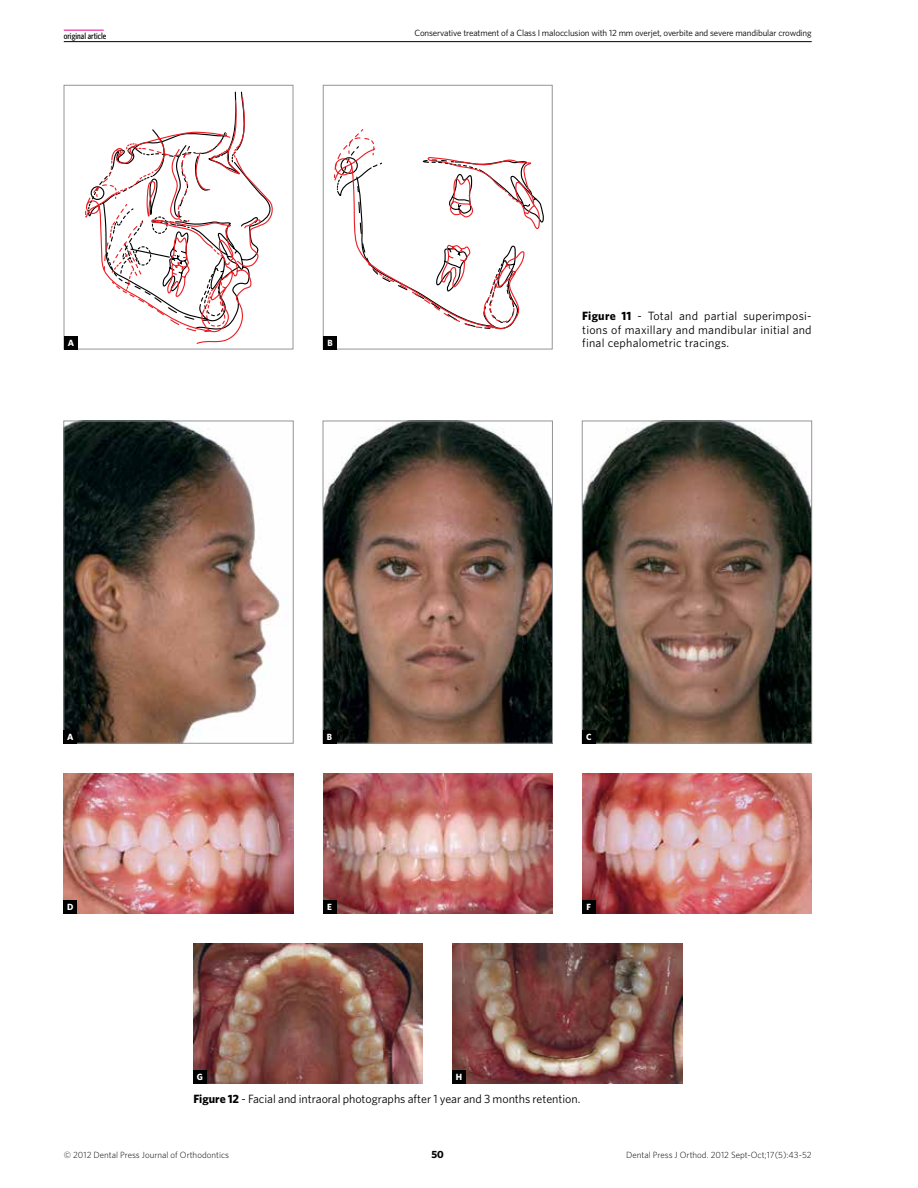
<style>
.page{position:relative;width:918px;height:1188px;background:#fff}
.page>*{position:absolute;margin:0;border:0;box-sizing:border-box;transform-origin:0 0}
.t1{font:12px/13.5px "Whitney";color:#000;text-align:justify}
.t2{font:700 10.5px "Whitney";color:#000}
.t3{font:9px "Whitney";letter-spacing:-.015em;color:#000}
.t4{font:300 9px "Whitney";color:#000}
.t5{font:500 9px "Whitney Condensed";color:#000}
.t6{font:700 9px "Whitney";color:#fff}
.s1{font-weight:700}
</style>
<div class="page">
<div style="left:323px;top:85px;width:229px;height:264px;border:1px solid #939598"></div>
<div style="left:64px;top:85px;width:229px;height:264px;border:1px solid #939598"></div>
<svg style="left:152px;top:96px;width:121px;height:248px"></svg>
<svg style="left:85px;top:132px;width:154px;height:201px"></svg>
<svg style="left:334px;top:129px;width:210px;height:201px"></svg>
<div style="left:64px;top:336px;width:14px;height:13px;background:#000"></div>
<div style="left:324px;top:336px;width:13px;height:13px;background:#000"></div>
<img style="left:66px;top:423px;width:214px;height:318px">
<img style="left:325px;top:423px;width:226px;height:318px">
<div style="left:323px;top:421px;width:230px;height:322px;border:1px solid #939598"></div>
<img style="left:584px;top:423px;width:226px;height:318px">
<div style="left:582px;top:421px;width:230px;height:322px;border:1px solid #939598"></div>
<img style="left:64px;top:773px;width:229px;height:140px">
<img style="left:193px;top:943px;width:230px;height:141px">
<img style="left:323px;top:773px;width:229px;height:140px">
<img style="left:453px;top:943px;width:229px;height:141px">
<img style="left:582px;top:773px;width:230px;height:140px">
<div style="left:64px;top:730px;width:13px;height:13px;background:#000"></div>
<div style="left:64px;top:900px;width:13px;height:13px;background:#000"></div>
<div style="left:193px;top:1070px;width:13px;height:13px;background:#000"></div>
<div style="left:323px;top:730px;width:13px;height:13px;background:#000"></div>
<div style="left:323px;top:900px;width:13px;height:13px;background:#000"></div>
<div style="left:452px;top:1070px;width:14px;height:13px;background:#000"></div>
<div style="left:582px;top:730px;width:13px;height:13px;background:#000"></div>
<div style="left:582px;top:900px;width:13px;height:13px;background:#000"></div>
<hr style="left:64px;top:30px;width:40px;height:1px;background:#ec008c">
<hr style="left:64px;top:41px;width:748px;height:1px;background:#000">
<p class="t5" style="left:64px;top:31px;width:44px">original article</p>
<p class="t3" style="left:414px;top:28px;width:399px">Conservative treatment of a Class I malocclusion with 12 mm overjet, overbite and severe mandibular crowding</p>
<p class="t6" style="left:68px;top:337px;width:8px">A</p>
<p class="t6" style="left:328px;top:337px;width:7px">B</p>
<p class="t1" style="left:582px;top:309px;width:231px"><span class="s1">Figure 11</span> - Total and partial superimposi&shy;tions of maxillary and mandibular initial and final cephalometric tracings.</p>
<p class="t6" style="left:67px;top:732px;width:8px">A</p>
<p class="t6" style="left:67px;top:901px;width:8px">D</p>
<p class="t6" style="left:197px;top:1071px;width:8px">G</p>
<p class="t6" style="left:327px;top:732px;width:7px">B</p>
<p class="t6" style="left:327px;top:901px;width:6px">E</p>
<p class="t6" style="left:456px;top:1071px;width:8px">H</p>
<p class="t6" style="left:586px;top:732px;width:7px">C</p>
<p class="t6" style="left:587px;top:901px;width:6px">F</p>
<p class="t1" style="left:193px;top:1092px;width:388px"><span class="s1">Figure 12</span> - Facial and intraoral photographs after 1 year and 3 months retention.</p>
<p class="t4" style="left:64px;top:1150px;width:167px">© 2012 Dental Press Journal of Orthodontics</p>
<p class="t2" style="left:431px;top:1148px;width:14px">50</p>
<p class="t4" style="left:626px;top:1150px;width:187px">Dental Press J Orthod. 2012 Sept-Oct;17(5):43-52</p>
</div>
